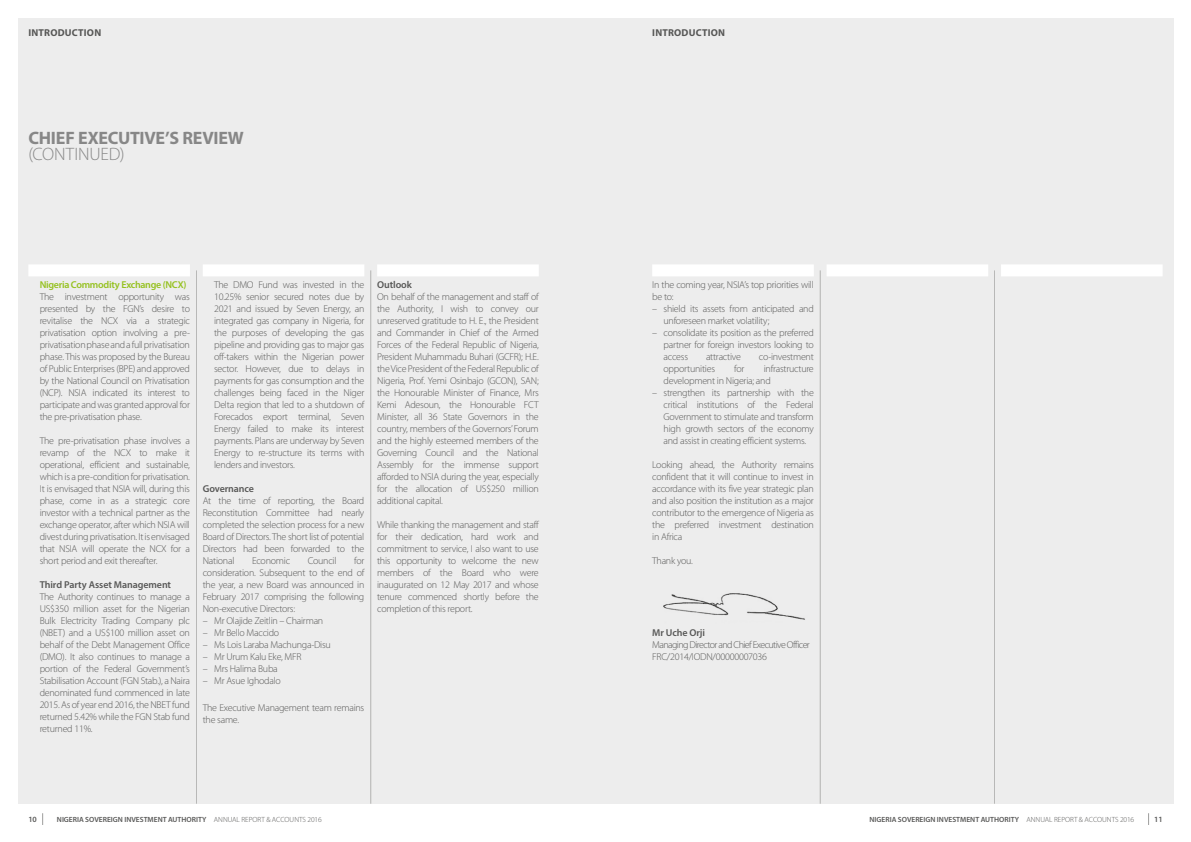
<style>
.page{position:relative;width:1191px;height:842px;background:#fff}
.page>*{position:absolute;margin:0;border:0;box-sizing:border-box;transform-origin:0 0}
.t1{font:700 18px "Myriad Pro";letter-spacing:-.015em;color:#878787}
.t2{font:300 18px "Myriad Pro";letter-spacing:-.005em;color:#878787}
.t3{font:300 10px/12px "Myriad Pro";letter-spacing:-.025em;color:#575756;text-align:justify}
.t4{font:300 10px/12px "Myriad Pro";letter-spacing:-.06em;color:#575756}
.t5{font:600 10px "Myriad Pro";letter-spacing:-.01em;color:#575756}
.t6{font:600 10px "Myriad Pro";letter-spacing:-.03em;color:#95c11f}
.t7{font:700 10px "Myriad Pro";letter-spacing:.02em;color:#575756}
.t8{font:600 8px "Myriad Pro";color:#575756}
.t9{font:600 7.5px "Myriad Pro";color:#575756}
.s1{font-weight:300}
</style>
<div class="page">
<div style="left:596px;top:18px;width:577px;height:786px;background:#ededed"></div>
<div style="left:18px;top:18px;width:578px;height:786px;background:#ededed"></div>
<svg style="left:42px;top:813px;width:1px;height:12px"></svg>
<svg style="left:1148px;top:813px;width:1px;height:12px"></svg>
<img style="left:663px;top:593px;width:142px;height:27px">
<div style="left:652px;top:264px;width:162px;height:12px;background:#fff"></div>
<div style="left:826px;top:264px;width:162px;height:12px;background:#fff"></div>
<div style="left:1001px;top:264px;width:161px;height:12px;background:#fff"></div>
<hr style="left:820px;top:270px;width:1px;height:534px;background:#9d9d9c">
<hr style="left:994px;top:270px;width:1px;height:534px;background:#9d9d9c">
<div style="left:28px;top:264px;width:162px;height:12px;background:#fff"></div>
<div style="left:203px;top:264px;width:161px;height:12px;background:#fff"></div>
<div style="left:377px;top:264px;width:162px;height:12px;background:#fff"></div>
<hr style="left:196px;top:270px;width:1px;height:534px;background:#9d9d9c">
<hr style="left:370px;top:270px;width:1px;height:534px;background:#9d9d9c">
<p class="t7" style="left:28px;top:26px;width:74px">INTRODUCTION</p>
<h1 class="t1" style="left:28px;top:126px;width:217px">CHIEF EXECUTIVE’S REVIEW</h1>
<h1 class="t2" style="left:28px;top:143px;width:98px">(CONTINUED)</h1>
<p class="t6" style="left:40px;top:278px;width:148px">Nigeria Commodity Exchange (NCX)</p>
<p class="t3" style="left:40px;top:291px;width:152px">The investment opportunity was presented by the FGN’s desire to revitalise the NCX via a strategic privatisation option involving a pre&shy;privatisation phase and a full privatisation phase. This was proposed by the Bureau of Public Enterprises (BPE) and approved by the National Council on Privatisation (NCP). NSIA indicated its interest to participate and was granted approval for the pre-privatisation phase.</p>
<p class="t3" style="left:40px;top:435px;width:152px">The pre-privatisation phase involves a revamp of the NCX to make it operational, efficient and sustainable, which is a pre-condition for privatisation.<br>It is envisaged that NSIA will, during this phase, come in as a strategic core investor with a technical partner as the exchange operator, after which NSIA will divest during privatisation. It is envisaged that NSIA will operate the NCX for a short period and exit thereafter.</p>
<p class="t5" style="left:40px;top:578px;width:133px">Third Party Asset Management</p>
<p class="t3" style="left:40px;top:591px;width:152px">The Authority continues to manage a US$350 million asset for the Nigerian Bulk Electricity Trading Company plc (NBET) and a US$100 million asset on behalf of the Debt Management Office (DMO). It also continues to manage a portion of the Federal Government’s Stabilisation Account (FGN Stab.), a Naira denominated fund commenced in late 2015. As of year end 2016, the NBET fund returned 5.42% while the FGN Stab fund returned 11%.</p>
<p class="t3" style="left:214px;top:279px;width:152px">The DMO Fund was invested in the 10.25% senior secured notes due by 2021 and issued by Seven Energy, an integrated gas company in Nigeria, for the purposes of developing the gas pipeline and providing gas to major gas off-takers within the Nigerian power sector. However, due to delays in payments for gas consumption and the challenges being faced in the Niger Delta region that led to a shutdown of Forecados export terminal, Seven Energy failed to make its interest payments. Plans are underway by Seven Energy to re-structure its terms with lenders and investors.</p>
<p class="t5" style="left:203px;top:482px;width:53px">Governance</p>
<p class="t3" style="left:203px;top:495px;width:163px">At the time of reporting, the Board Reconstitution Committee had nearly completed the selection process for a new Board of Directors. The short list of potential Directors had been forwarded to the National</p>
<p class="t3" style="left:203px;top:555px;width:163px;text-indent:151px">for consideration. Subsequent to the end of the year, a new Board was announced in February 2017 comprising the following Non-executive Directors:</p>
<p class="t3" style="left:203px;top:615px;width:122px">– Mr Olajide Zeitlin – Chairman</p>
<p class="t3" style="left:203px;top:627px;width:78px">– Mr Bello Maccido</p>
<p class="t3" style="left:203px;top:639px;width:130px">– Ms Lois Laraba Machunga-Disu</p>
<p class="t3" style="left:203px;top:651px;width:100px">– Mr Urum Kalu Eke, MFR</p>
<p class="t3" style="left:203px;top:663px;width:77px">– Mrs Halima Buba</p>
<p class="t3" style="left:203px;top:675px;width:80px">– Mr Asue Ighodalo</p>
<p class="t3" style="left:203px;top:701px;width:163px">The Executive Management team remains the same.</p>
<p class="t3" style="left:252px;top:555px;width:40px">Economic</p>
<p class="t3" style="left:308px;top:555px;width:30px">Council</p>
<p class="t5" style="left:377px;top:278px;width:36px">Outlook</p>
<p class="t3" style="left:377px;top:291px;width:163px">On behalf of the management and staff of the Authority, I wish to convey our unreserved gratitude to H. E., the President and Commander in Chief of the Armed Forces of the Federal Republic of Nigeria, President Muhammadu Buhari (GCFR); H.E. the Vice President of the Federal Republic of Nigeria, Prof. Yemi Osinbajo (GCON), SAN; the Honourable Minister of Finance, Mrs Kemi Adesoun, the Honourable FCT Minister, all 36 State Governors in the country, members of the Governors’ Forum and the highly esteemed members of the Governing Council and the National Assembly for the immense support afforded to NSIA during the year, especially for the allocation of US$250 million additional capital.</p>
<p class="t3" style="left:377px;top:519px;width:163px">While thanking the management and staff for their dedication, hard work and commitment to service, I also want to use this opportunity to welcome the new members of the Board who were inaugurated on 12 May 2017 and whose tenure commenced shortly before the completion of this report.</p>
<p class="t7" style="left:652px;top:26px;width:74px">INTRODUCTION</p>
<p class="t3" style="left:652px;top:279px;width:163px">In the coming year, NSIA’s top priorities will be to:</p>
<p class="t3" style="left:663px;top:303px;width:152px;text-indent:-11px">– shield its assets from anticipated and unforeseen market volatility;</p>
<p class="t3" style="left:663px;top:327px;width:152px;text-indent:-11px">– consolidate its position as the preferred partner for foreign investors looking to access</p>
<p class="t3" style="left:706px;top:351px;width:37px">attractive</p>
<p class="t3" style="left:759px;top:351px;width:56px">co-investment</p>
<p class="t3" style="left:663px;top:363px;width:53px">opportunities</p>
<p class="t3" style="left:734px;top:363px;width:12px">for</p>
<p class="t3" style="left:663px;top:363px;width:152px;text-indent:100px">infrastructure development in Nigeria; and</p>
<p class="t3" style="left:663px;top:387px;width:152px;text-indent:-11px">– strengthen its partnership with the critical institutions of the Federal Government to stimulate and transform high growth sectors of the economy and assist in creating efficient systems.</p>
<p class="t3" style="left:652px;top:459px;width:163px">Looking ahead, the Authority remains confident that it will continue to invest in accordance with its five year strategic plan and also position the institution as a major contributor to the emergence of Nigeria as the preferred investment destination in Africa</p>
<p class="t3" style="left:652px;top:555px;width:42px">Thank you.</p>
<p class="t5" style="left:652px;top:626px;width:54px">Mr Uche Orji</p>
<p class="t4" style="left:652px;top:639px;width:159px">Managing Director and Chief Executive Officer<br>FRC/2014/IODN/00000007036</p>
<p class="t8" style="left:28px;top:814px;width:10px">10</p>
<p class="t9" style="left:57px;top:815px;width:266px">NIGERIA SOVEREIGN INVESTMENT AUTHORITY <span class="s1">ANNUAL REPORT &amp; ACCOUNTS 2016</span></p>
<p class="t9" style="left:869px;top:815px;width:266px">NIGERIA SOVEREIGN INVESTMENT AUTHORITY <span class="s1">ANNUAL REPORT &amp; ACCOUNTS 2016</span></p>
<p class="t8" style="left:1154px;top:814px;width:10px">11</p>
</div>
